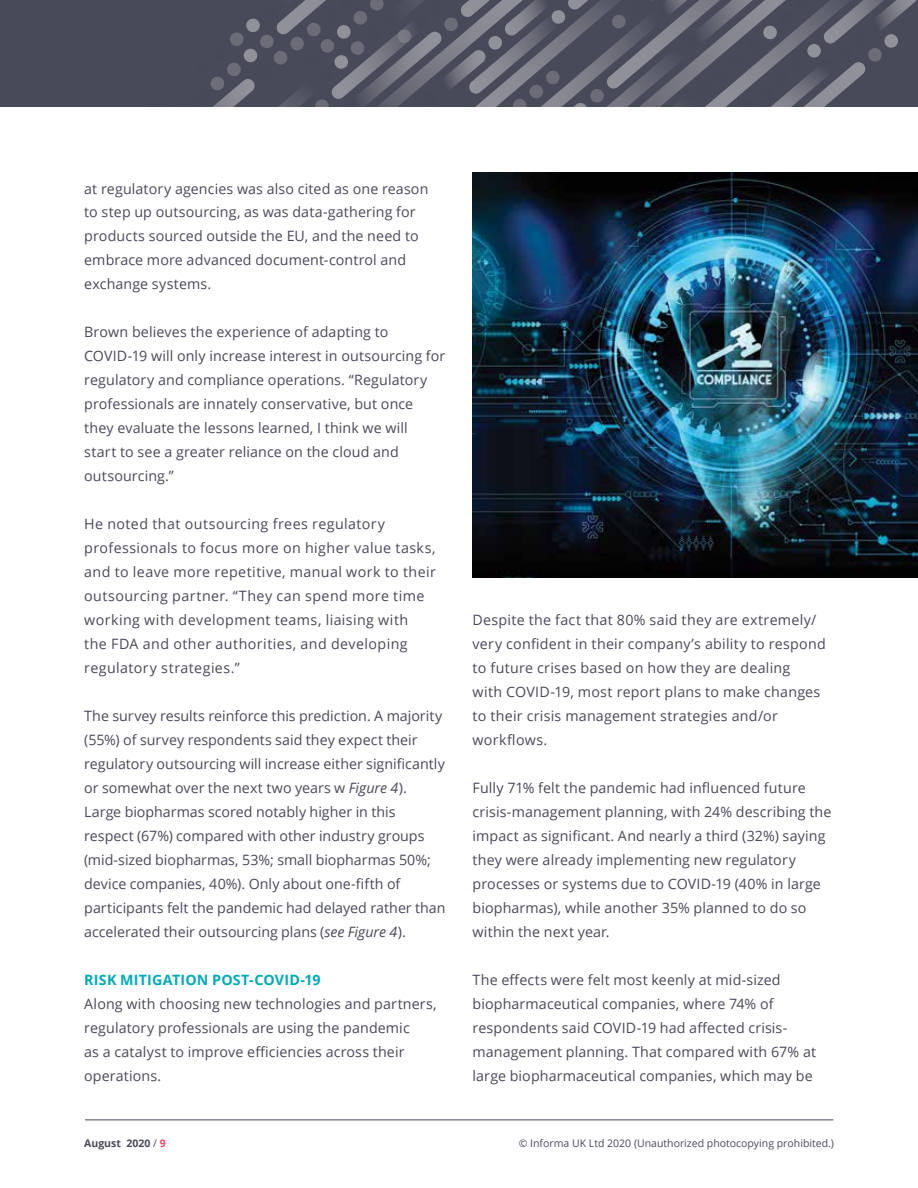
<style>
.page{position:relative;width:918px;height:1188px;background:#fff}
.page>*{position:absolute;margin:0;border:0;box-sizing:border-box;transform-origin:0 0}
.t1{font:14.25px/24px "Open Sans";letter-spacing:.01em;color:#494a59}
.t2{font:14.25px/24px "Open Sans";letter-spacing:.03em;color:#494a59}
.t3{font:700 14.25px "Open Sans";letter-spacing:.015em;color:#00aab6}
.t4{font:10.5px "Open Sans";color:#494a59}
.t5{font:700 10.5px "Open Sans";color:#494a59}
.s1{font-style:italic}
.s2{font-weight:400}
.s3{color:#f5426c}
</style>
<div class="page">
<hr style="left:85px;top:1119px;width:748px;height:1px;background:#494a59">
<div style="left:0;top:0;width:918px;height:107px;background:#494a59"></div>
<svg style="left:211px;top:0;width:705px;height:107px"></svg>
<img style="left:472px;top:173px;width:446px;height:405px">
<p class="t1" style="left:84px;top:176px;width:346px">at regulatory agencies was also cited as one reason to step up outsourcing, as was data-gathering for products sourced outside the EU, and the need to embrace more advanced document-control and exchange systems.</p>
<p class="t1" style="left:84px;top:320px;width:363px">Brown believes the experience of adapting to COVID-19 will only increase interest in outsourcing for regulatory and compliance operations. “Regulatory professionals are innately conservative, but once they evaluate the lessons learned, I think we will<br>start to see a greater reliance on the cloud and outsourcing.”</p>
<p class="t2" style="left:84px;top:512px;width:353px">He noted that outsourcing frees regulatory professionals to focus more on higher value tasks, and to leave more repetitive, manual work to their outsourcing partner. “They can spend more time working with development teams, liaising with<br>the FDA and other authorities, and developing regulatory strategies.”</p>
<p class="t1" style="left:84px;top:704px;width:363px">The survey results reinforce this prediction. A majority (55%) of survey respondents said they expect their regulatory outsourcing will increase either significantly or somewhat over the next two years w <span class="s1">Figure 4</span>).<br>Large biopharmas scored notably higher in this respect (67%) compared with other industry groups (mid-sized biopharmas, 53%; small biopharmas 50%; device companies, 40%). Only about one-fifth of participants felt the pandemic had delayed rather than accelerated their outsourcing plans (<span class="s1">see Figure 4</span>).</p>
<p class="t3" style="left:84px;top:970px;width:238px">RISK MITIGATION POST-COVID-19</p>
<p class="t1" style="left:84px;top:992px;width:354px">Along with choosing new technologies and partners, regulatory professionals are using the pandemic<br>as a catalyst to improve efficiencies across their operations.</p>
<p class="t1" style="left:473px;top:608px;width:355px">Despite the fact that 80% said they are extremely/ very confident in their company’s ability to respond to future crises based on how they are dealing<br>with COVID-19, most report plans to make changes to their crisis management strategies and/or workflows.</p>
<p class="t1" style="left:473px;top:776px;width:360px">Fully 71% felt the pandemic had influenced future crisis-management planning, with 24% describing the impact as significant. And nearly a third (32%) saying they were already implementing new regulatory processes or systems due to COVID-19 (40% in large biopharmas), while another 35% planned to do so within the next year.</p>
<p class="t1" style="left:473px;top:968px;width:345px">The effects were felt most keenly at mid-sized biopharmaceutical companies, where 74% of respondents said COVID-19 had affected crisis&shy;management planning. That compared with 67% at large biopharmaceutical companies, which may be</p>
<p class="t5" style="left:84px;top:1136px;width:83px">August 2020 <span class="s2">/</span> <span class="s3">9</span></p>
<p class="t4" style="left:519px;top:1136px;width:317px">© Informa UK Ltd 2020 (Unauthorized photocopying prohibited.)</p>
</div>
